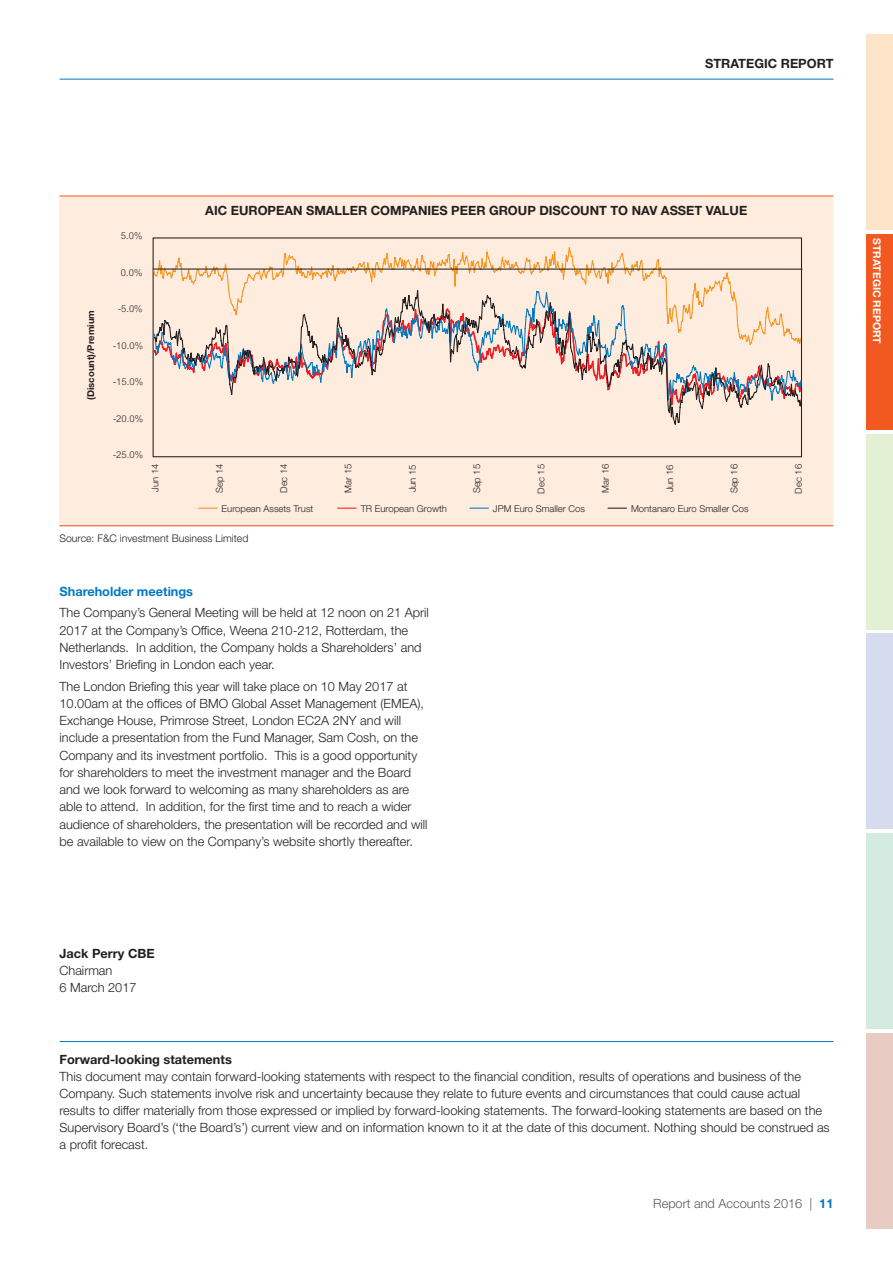
<style>
.page{position:relative;width:893px;height:1263px;background:#fff}
.page>*{position:absolute;margin:0;border:0;box-sizing:border-box;transform-origin:0 0}
.t1{font:300 12.75px/17.2px "Helvetica Neue LT Std";color:#231f20}
.t2{font:700 12.75px "Helvetica Neue LT Std";color:#231f20}
.t3{font:300 12.75px "Helvetica Neue LT Std";color:#57585a}
.t4{font:700 12.75px "Helvetica Neue LT Std";color:#0079c2}
.t5{font:300 10.5px "Helvetica Neue LT Std";color:#231f20}
.t6{font:700 10.5px "Helvetica Neue LT Std";color:#fff}
.t7{font:9.45px "Helvetica Neue LT Std L1";color:#231f20}
.t8{font:300 9.45px "Arial";color:#231f20}
.t9{font:700 9.45px "Helvetica Neue LT Std";color:#231f20}
.s1{font-weight:700;color:#0079c2}
</style>
<div class="page">
<hr style="left:60px;top:1041px;width:773px;height:1px;background:#0079c2">
<hr style="left:60px;top:79px;width:773px;height:1px;background:#0079c2">
<div style="left:867px;top:34px;width:26px;height:196px;background:#fee5ca"></div>
<div style="left:867px;top:234px;width:26px;height:195px;background:#f15921"></div>
<div style="left:867px;top:434px;width:26px;height:195px;background:#e4f0d4"></div>
<div style="left:867px;top:634px;width:26px;height:195px;background:#d6dbee"></div>
<div style="left:867px;top:833px;width:26px;height:196px;background:#d4ebe2"></div>
<div style="left:867px;top:1033px;width:26px;height:196px;background:#e8ccc4"></div>
<div style="left:60px;top:196px;width:773px;height:330px;background:#feecdf"></div>
<hr style="left:60px;top:525px;width:773px;height:1px;background:#f15921">
<svg style="left:153px;top:246px;width:649px;height:43px"></svg>
<hr style="left:153px;top:268px;width:649px;height:2px;background:#231f20">
<svg style="left:198px;top:508px;width:19px;height:1px"></svg>
<svg style="left:338px;top:508px;width:18px;height:1px"></svg>
<svg style="left:470px;top:508px;width:18px;height:1px"></svg>
<svg style="left:608px;top:508px;width:18px;height:1px"></svg>
<svg style="left:153px;top:289px;width:649px;height:136px"></svg>
<hr style="left:60px;top:196px;width:773px;height:1px;background:#f15921">
<p class="t2" style="left:705px;top:56px;width:130px">STRATEGIC REPORT</p>
<p class="t9" style="left:85px;top:400px;width:91px;rotate:-90deg">(Discount)/Premium</p>
<p class="t8" style="left:121px;top:231px;width:23px">5.0%</p>
<p class="t8" style="left:121px;top:267px;width:23px">0.0%</p>
<p class="t8" style="left:118px;top:304px;width:26px">-5.0%</p>
<p class="t8" style="left:113px;top:340px;width:31px">-10.0%</p>
<p class="t8" style="left:113px;top:376px;width:31px">-15.0%</p>
<p class="t8" style="left:113px;top:413px;width:31px">-20.0%</p>
<p class="t2" style="left:205px;top:203px;width:543px">AIC EUROPEAN SMALLER COMPANIES PEER GROUP DISCOUNT TO NAV ASSET VALUE</p>
<p class="t8" style="left:113px;top:449px;width:31px">-25.0%</p>
<p class="t7" style="left:149px;top:491px;width:29px;rotate:-90deg">Jun 14</p>
<p class="t7" style="left:214px;top:493px;width:31px;rotate:-90deg">Sep 14</p>
<p class="t7" style="left:278px;top:493px;width:31px;rotate:-90deg">Dec 14</p>
<p class="t7" style="left:342px;top:493px;width:30px;rotate:-90deg">Mar 15</p>
<p class="t7" style="left:407px;top:492px;width:29px;rotate:-90deg">Jun 15</p>
<p class="t7" style="left:471px;top:493px;width:31px;rotate:-90deg">Sep 15</p>
<p class="t7" style="left:535px;top:494px;width:31px;rotate:-90deg">Dec 15</p>
<p class="t7" style="left:600px;top:493px;width:30px;rotate:-90deg">Mar 16</p>
<p class="t7" style="left:664px;top:492px;width:29px;rotate:-90deg">Jun 16</p>
<p class="t7" style="left:728px;top:493px;width:31px;rotate:-90deg">Sep 16</p>
<p class="t7" style="left:793px;top:494px;width:31px;rotate:-90deg">Dec 16</p>
<p class="t7" style="left:222px;top:502px;width:93px">European Assets Trust</p>
<p class="t7" style="left:361px;top:502px;width:88px">TR European Growth</p>
<p class="t7" style="left:493px;top:502px;width:93px">JPM Euro Smaller Cos</p>
<p class="t7" style="left:631px;top:502px;width:119px">Montanaro Euro Smaller Cos</p>
<p class="t5" style="left:60px;top:531px;width:190px">Source: F&amp;C investment Business Limited</p>
<p class="t4" style="left:60px;top:583px;width:135px">Shareholder meetings</p>
<p class="t1" style="left:60px;top:604px;width:371px">The Company’s General Meeting will be held at 12 noon on 21 April 2017 at the Company’s Office, Weena 210-212, Rotterdam, the Netherlands. In addition, the Company holds a Shareholders’ and Investors’ Briefing in London each year.</p>
<p class="t1" style="left:60px;top:677px;width:369px">The London Briefing this year will take place on 10 May 2017 at 10.00am at the offices of BMO Global Asset Management (EMEA), Exchange House, Primrose Street, London EC2A 2NY and will include a presentation from the Fund Manager, Sam Cosh, on the Company and its investment portfolio. This is a good opportunity for shareholders to meet the investment manager and the Board and we look forward to welcoming as many shareholders as are able to attend. In addition, for the first time and to reach a wider audience of shareholders, the presentation will be recorded and will be available to view on the Company’s website shortly thereafter.</p>
<p class="t2" style="left:60px;top:945px;width:97px">Jack Perry CBE</p>
<p class="t1" style="left:60px;top:961px;width:79px">Chairman<br>6 March 2017</p>
<p class="t2" style="left:60px;top:1052px;width:174px">Forward-looking statements</p>
<p class="t1" style="left:60px;top:1068px;width:772px;line-height:16.8px">This document may contain forward-looking statements with respect to the financial condition, results of operations and business of the Company. Such statements involve risk and uncertainty because they relate to future events and circumstances that could cause actual results to differ materially from those expressed or implied by forward-looking statements. The forward-looking statements are based on the Supervisory Board’s (‘the Board’s’) current view and on information known to it at the date of this document. Nothing should be construed as a profit forecast.</p>
<p class="t3" style="left:653px;top:1196px;width:182px">Report and Accounts 2016 | <span class="s1">11</span></p>
<p class="t6" style="left:883px;top:238px;width:107px;rotate:90deg">STRATEGIC REPORT</p>
</div>
